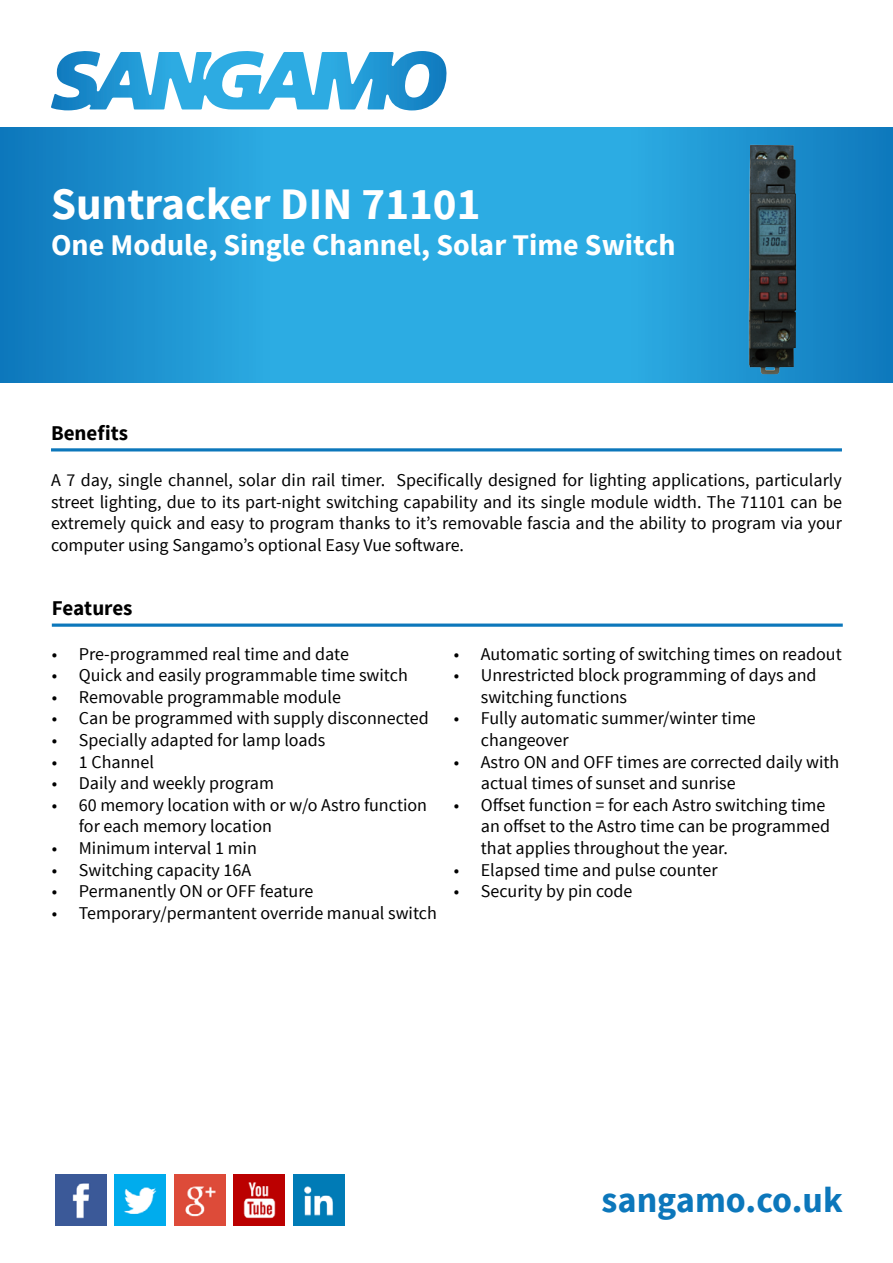
<style>
.page{position:relative;width:893px;height:1263px;background:#fff}
.page>*{position:absolute;margin:0;border:0;box-sizing:border-box;transform-origin:0 0}
.t1{font:700 45px "Source Sans Pro";color:#fff}
.t2{font:700 36px "Source Sans Pro";color:#0c77bb}
.t3{font:700 30px "Source Sans Pro";color:#fff}
.t4{font:700 21px "Source Sans Pro";color:#000}
.t5{font:18px/21.6px "Source Sans Pro";color:#000}
</style>
<div class="page">
<svg style="left:74px;top:51px;width:347px;height:47px"></svg>
<svg style="left:0;top:128px;width:893px;height:255px;background:#239cd7"></svg>
<img style="left:749px;top:145px;width:47px;height:229px">
<hr style="left:51px;top:448px;width:791px;height:3px;background:#0c77bb">
<svg style="left:52px;top:623px;width:791px;height:4px;background:#3c92c8"></svg>
<img style="left:55px;top:1174px;width:51px;height:51px">
<img style="left:115px;top:1174px;width:51px;height:51px">
<img style="left:174px;top:1174px;width:51px;height:51px">
<img style="left:293px;top:1174px;width:51px;height:51px">
<img style="left:234px;top:1174px;width:51px;height:51px">
<h1 class="t1" style="left:51px;top:175px;width:431px">Suntracker DIN 71101</h1>
<h3 class="t3" style="left:51px;top:226px;width:626px">One Module, Single Channel, Solar Time Switch</h3>
<p class="t4" style="left:51px;top:419px;width:79px">Benefits</p>
<p class="t5" style="left:51px;top:470px;width:792px;text-align:justify">A 7 day, single channel, solar din rail timer. Specifically designed for lighting applications, particularly street lighting, due to its part-night switching capability and its single module width. The 71101 can be extremely quick and easy to program thanks to it’s removable fascia and the ability to program via your computer using Sangamo’s optional Easy Vue software.</p>
<p class="t4" style="left:52px;top:594px;width:82px">Features</p>
<p class="t5" style="left:52px;top:643px;width:299px">• Pre-programmed real time and date</p>
<p class="t5" style="left:52px;top:665px;width:357px">• Quick and easily programmable time switch</p>
<p class="t5" style="left:52px;top:686px;width:291px">• Removable programmable module</p>
<p class="t5" style="left:52px;top:708px;width:378px">• Can be programmed with supply disconnected</p>
<p class="t5" style="left:52px;top:729px;width:275px">• Specially adapted for lamp loads</p>
<p class="t5" style="left:52px;top:751px;width:104px">• 1 Channel</p>
<p class="t5" style="left:52px;top:773px;width:224px">• Daily and weekly program</p>
<p class="t5" style="left:79px;top:794px;width:350px;text-indent:-27px">• 60 memory location with or w/o Astro function for each memory location</p>
<p class="t5" style="left:52px;top:837px;width:207px">• Minimum interval 1 min</p>
<p class="t5" style="left:52px;top:859px;width:201px">• Switching capacity 16A</p>
<p class="t5" style="left:52px;top:881px;width:263px">• Permanently ON or OFF feature</p>
<p class="t5" style="left:52px;top:902px;width:387px">• Temporary/permantent override manual switch</p>
<p class="t5" style="left:454px;top:643px;width:390px">• Automatic sorting of switching times on readout</p>
<p class="t5" style="left:481px;top:665px;width:337px;text-indent:-27px">• Unrestricted block programming of days and switching functions</p>
<p class="t5" style="left:481px;top:708px;width:277px;text-indent:-27px">• Fully automatic summer/winter time changeover</p>
<p class="t5" style="left:481px;top:751px;width:360px;text-indent:-27px">• Astro ON and OFF times are corrected daily with actual times of sunset and sunrise</p>
<p class="t5" style="left:481px;top:794px;width:351px;text-indent:-27px">• Offset function = for each Astro switching time an offset to the Astro time can be programmed that applies throughout the year.</p>
<p class="t5" style="left:454px;top:859px;width:265px">• Elapsed time and pulse counter</p>
<p class="t5" style="left:454px;top:881px;width:180px">• Security by pin code</p>
<h2 class="t2" style="left:602px;top:1177px;width:243px">sangamo.co.uk</h2>
</div>
